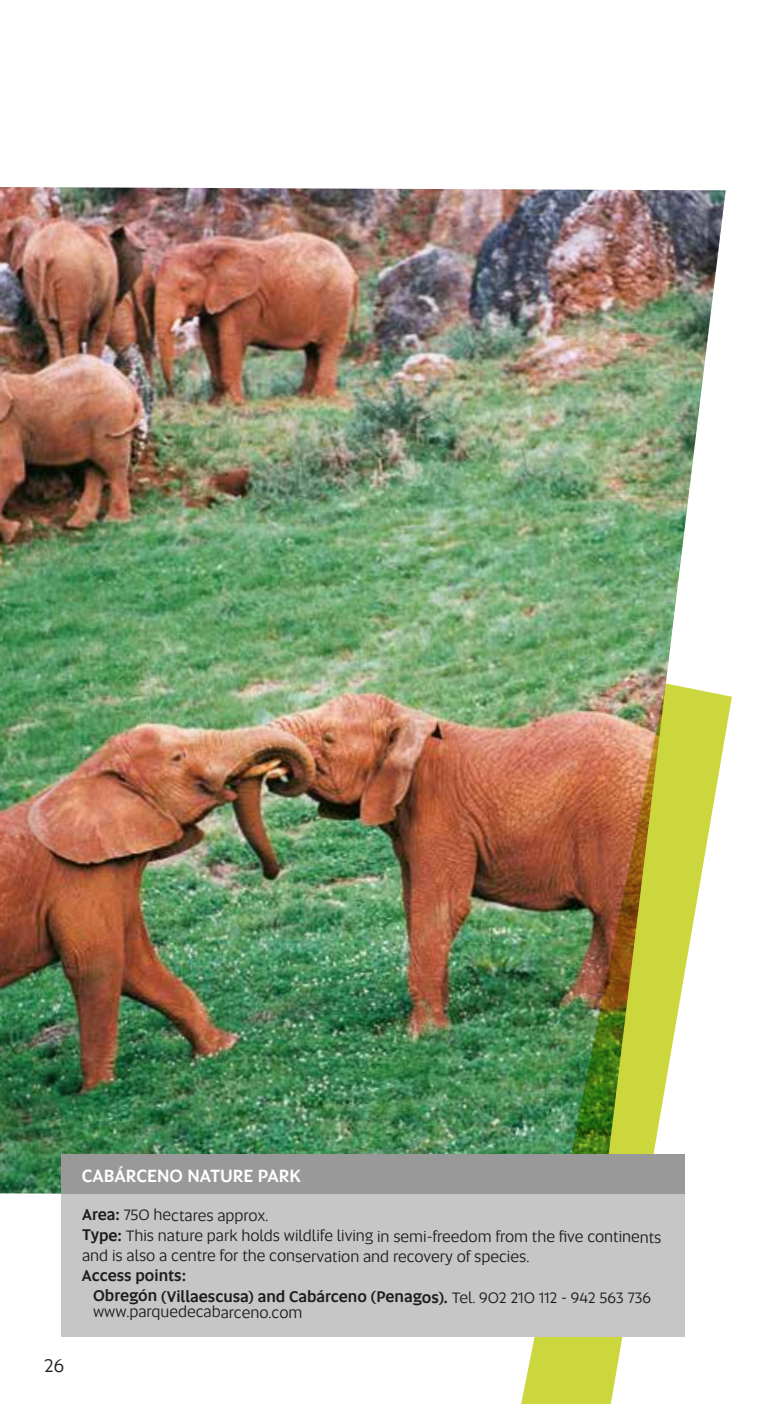
<style>
.page{position:relative;width:766px;height:1404px;background:#fff}
.page>*{position:absolute;margin:0;border:0;box-sizing:border-box;transform-origin:0 0}
.t1{font:19.12px "Altis";color:#1d1d1b}
.t2{font:500 18px "Altis";color:#fff}
.t3{font:15.75px/20.5px "Altis";letter-spacing:-.005em;color:#1d1d1b}
.t4{font:500 15.75px/20.7px "Altis";letter-spacing:-.005em;color:#1d1d1b}
.s1{font-weight:500}
.s2{font-weight:400}
</style>
<div class="page">
<img style="left:0;top:187px;width:725px;height:1007px">
<img style="left:509px;top:683px;width:222px;height:720px">
<div style="left:61px;top:1153px;width:624px;height:182px;background:#c6c6c6"></div>
<div style="left:61px;top:1153px;width:624px;height:40px;background:#999"></div>
<p class="t1" style="left:44px;top:1352px;width:21px">26</p>
<p class="t2" style="left:82px;top:1161px;width:220px">CABÁRCENO NATURE PARK</p>
<p class="t3" style="left:82px;top:1204px;width:581px"><span class="s1">Area:</span> 750 hectares approx.<br><span class="s1">Type:</span> This nature park holds wildlife living in semi-freedom from the five continents and is also a centre for the conservation and recovery of species.</p>
<p class="t4" style="left:93px;top:1264px;width:559px;text-indent:-11px">Access points:<br>Obregón (Villaescusa) and Cabárceno (Penagos). <span class="s2">Tel. 902 210 112 - 942 563 736</span></p>
<p class="t3" style="left:93px;top:1300px;width:211px">www.parquedecabarceno.com</p>
</div>
